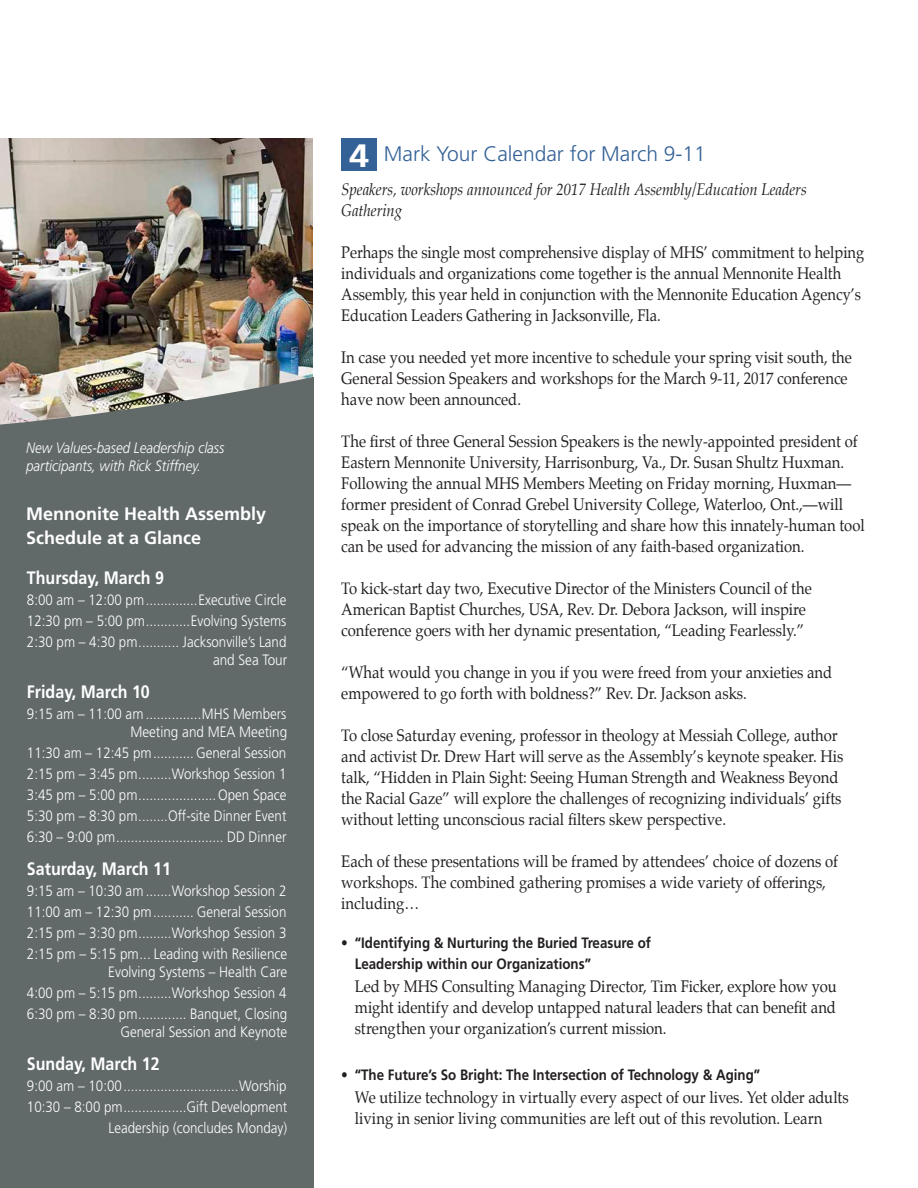
<style>
.page{position:relative;width:918px;height:1188px;background:#fff}
.page>*{position:absolute;margin:0;border:0;box-sizing:border-box;transform-origin:0 0}
.t1{font:300 21px "Frutiger LT Std";color:#346196}
.t2{font:700 18px "Frutiger LT Std";color:#fff;scale:.89 1}
.t3{font:700 18px/24px "Frutiger LT Std";color:#fff}
.t4{font:16.5px/21px "Palatino";color:#231f20;scale:.9 1}
.t5{font:16.5px/21px "Palatino";color:#231f20;scale:.89 1}
.t6{font:italic 16.5px/21px "Palatino";color:#231f20;scale:.9 1}
.t7{font:300 15px/21px "Frutiger LT Std";color:#fff;text-align:justify;scale:.89 1}
.t8{font:700 15px/21px "Frutiger LT Std";color:#231f20;scale:.89 1}
.t9{font:300 15px/21px "Frutiger LT Std";color:#fff;text-align:justify;scale:.9 1}
.t10{font:italic 300 15px/18px "Frutiger LT Std";color:#fff;scale:.89 1}
.s1{font-weight:700;font-size:32.4px;color:#fff}
</style>
<div class="page">
<img style="left:0;top:139px;width:312px;height:74px">
<svg style="left:0;top:213px;width:313px;height:975px;background:#696c6a"></svg>
<div style="left:341px;top:139px;width:36px;height:32px;background:#346196"></div>
<p class="t10" style="left:26px;top:439px;width:224px">New Values-based Leadership class participants, with Rick Stiffney.</p>
<p class="t3" style="left:26px;top:501px;width:242px">Mennonite Health Assembly<br>Schedule at a Glance</p>
<p class="t2" style="left:27px;top:567px;width:156px">Thursday, March 9</p>
<p class="t7" style="left:27px;top:590px;width:293px">8:00 am – 12:00 pm..............Executive Circle 12:30 pm – 5:00 pm............Evolving Systems 2:30 pm – 4:30 pm........... Jacksonville’s Land</p>
<p class="t9" style="left:213px;top:650px;width:84px">and Sea Tour</p>
<p class="t2" style="left:27px;top:681px;width:140px">Friday, March 10</p>
<p class="t7" style="left:27px;top:705px;width:294px;line-height:18px;text-align:right">9:15 am – 11:00 am ...............MHS Members<br>Meeting and MEA Meeting</p>
<p class="t7" style="left:27px;top:743px;width:293px">11:30 am – 12:45 pm........... General Session 2:15 pm – 3:45 pm.........Workshop Session 1<br>3:45 pm – 5:00 pm..................... Open Space 5:30 pm – 8:30 pm........Off-site Dinner Event 6:30 – 9:00 pm............................. DD Dinner</p>
<p class="t2" style="left:27px;top:858px;width:163px">Saturday, March 11</p>
<p class="t7" style="left:27px;top:881px;width:294px">9:15 am – 10:30 am .......Workshop Session 2<br>11:00 am – 12:30 pm........... General Session 2:15 pm – 3:30 pm.........Workshop Session 3<br>2:15 pm – 5:15 pm... Leading with Resilience</p>
<p class="t9" style="left:27px;top:962px;width:291px;text-indent:81px">Evolving Systems – Health Care 4:00 pm – 5:15 pm.........Workshop Session 4<br>6:30 pm – 8:30 pm............. Banquet, Closing</p>
<p class="t7" style="left:121px;top:1022px;width:189px">General Session and Keynote</p>
<p class="t2" style="left:27px;top:1053px;width:151px">Sunday, March 12</p>
<p class="t7" style="left:27px;top:1076px;width:294px;text-align:right">9:00 am – 10:00...............................Worship<br>10:30 – 8:00 pm.................Gift Development<br>Leadership (concludes Monday)</p>
<p class="t1" style="left:349px;top:142px;width:358px"><span class="s1">4</span> Mark Your Calendar for March 9-11</p>
<p class="t6" style="left:341px;top:179px;width:519px">Speakers, workshops announced for 2017 Health Assembly/Education Leaders<br>Gathering</p>
<p class="t5" style="left:341px;top:242px;width:589px">Perhaps the single most comprehensive display of MHS’ commitment to helping individuals and organizations come together is the annual Mennonite Health Assembly, this year held in conjunction with the Mennonite Education Agency’s Education Leaders Gathering in Jacksonville, Fla.</p>
<p class="t4" style="left:341px;top:347px;width:569px">In case you needed yet more incentive to schedule your spring visit south, the<br>General Session Speakers and workshops for the March 9-11, 2017 conference have now been announced.</p>
<p class="t4" style="left:341px;top:431px;width:583px">The first of three General Session Speakers is the newly-appointed president of Eastern Mennonite University, Harrisonburg, Va., Dr. Susan Shultz Huxman.<br>Following the annual MHS Members Meeting on Friday morning, Huxman— former president of Conrad Grebel University College, Waterloo, Ont.,—will speak on the importance of storytelling and share how this innately-human tool can be used for advancing the mission of any faith-based organization.</p>
<p class="t4" style="left:341px;top:578px;width:524px">To kick-start day two, Executive Director of the Ministers Council of the<br>American Baptist Churches, USA, Rev. Dr. Debora Jackson, will inspire conference goers with her dynamic presentation, “Leading Fearlessly.”</p>
<p class="t4" style="left:341px;top:662px;width:547px">“What would you change in you if you were freed from your anxieties and empowered to go forth with boldness?” Rev. Dr. Jackson asks.</p>
<p class="t4" style="left:341px;top:725px;width:559px">To close Saturday evening, professor in theology at Messiah College, author and activist Dr. Drew Hart will serve as the Assembly’s keynote speaker. His talk, “Hidden in Plain Sight: Seeing Human Strength and Weakness Beyond the Racial Gaze” will explore the challenges of recognizing individuals’ gifts without letting unconscious racial filters skew perspective.</p>
<p class="t4" style="left:341px;top:851px;width:554px">Each of these presentations will be framed by attendees’ choice of dozens of workshops. The combined gathering promises a wide variety of offerings, including…</p>
<p class="t8" style="left:355px;top:933px;width:334px;text-indent:-13px">• “Identifying &amp; Nurturing the Buried Treasure of<br>Leadership within our Organizations”</p>
<p class="t4" style="left:355px;top:976px;width:537px;text-align:justify">Led by MHS Consulting Managing Director, Tim Ficker, explore how you might identify and develop untapped natural leaders that can benefit and strengthen your organization’s current mission.</p>
<p class="t8" style="left:341px;top:1065px;width:472px">• “The Future’s So Bright: The Intersection of Technology &amp; Aging”</p>
<p class="t4" style="left:355px;top:1087px;width:550px">We utilize technology in virtually every aspect of our lives. Yet older adults living in senior living communities are left out of this revolution. Learn</p>
</div>
